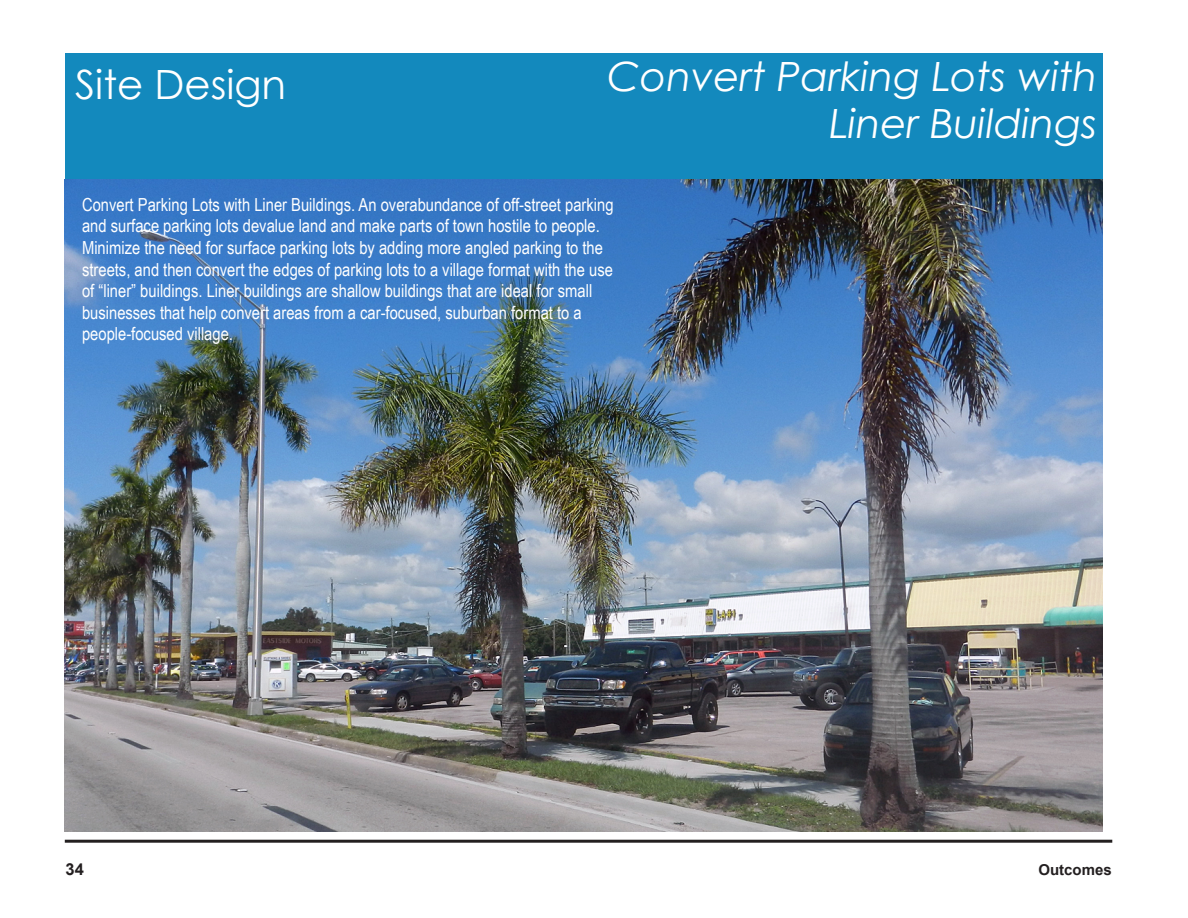
<style>
.page{position:relative;width:1188px;height:918px;background:#fff}
.page>*{position:absolute;margin:0;border:0;box-sizing:border-box;transform-origin:0 0}
.t1{font:italic 40.35px/47.2px "Century Gothic";color:#fff;text-align:right}
.t2{font:40.35px "Century Gothic";color:#fff}
.t3{font:18px/21.6px "Arial Narrow";color:#fff}
.t4{font:700 16.5px "Arial";color:#231f20}
.t5{font:700 15px "Arial";color:#231f20}
</style>
<div class="page">
<hr style="left:65px;top:840px;width:1047px;height:3px;background:#231f20">
<div style="left:65px;top:53px;width:1038px;height:131px;background:#1389bd"></div>
<img style="left:65px;top:179px;width:1038px;height:653px">
<h1 class="t2" style="left:75px;top:60px;width:213px">Site Design</h1>
<h1 class="t1" style="left:607px;top:52px;width:491px">Convert Parking Lots with<br>Liner Buildings</h1>
<p class="t3" style="left:82px;top:193px;width:533px">Convert Parking Lots with Liner Buildings. An overabundance of off-street parking and surface parking lots devalue land and make parts of town hostile to people.<br>Minimize the need for surface parking lots by adding more angled parking to the streets, and then convert the edges of parking lots to a village format with the use of “liner” buildings. Liner buildings are shallow buildings that are ideal for small businesses that help convert areas from a car-focused, suburban format to a people-focused village.</p>
<p class="t4" style="left:66px;top:858px;width:20px">34</p>
<p class="t5" style="left:1038px;top:860px;width:75px">Outcomes</p>
</div>
